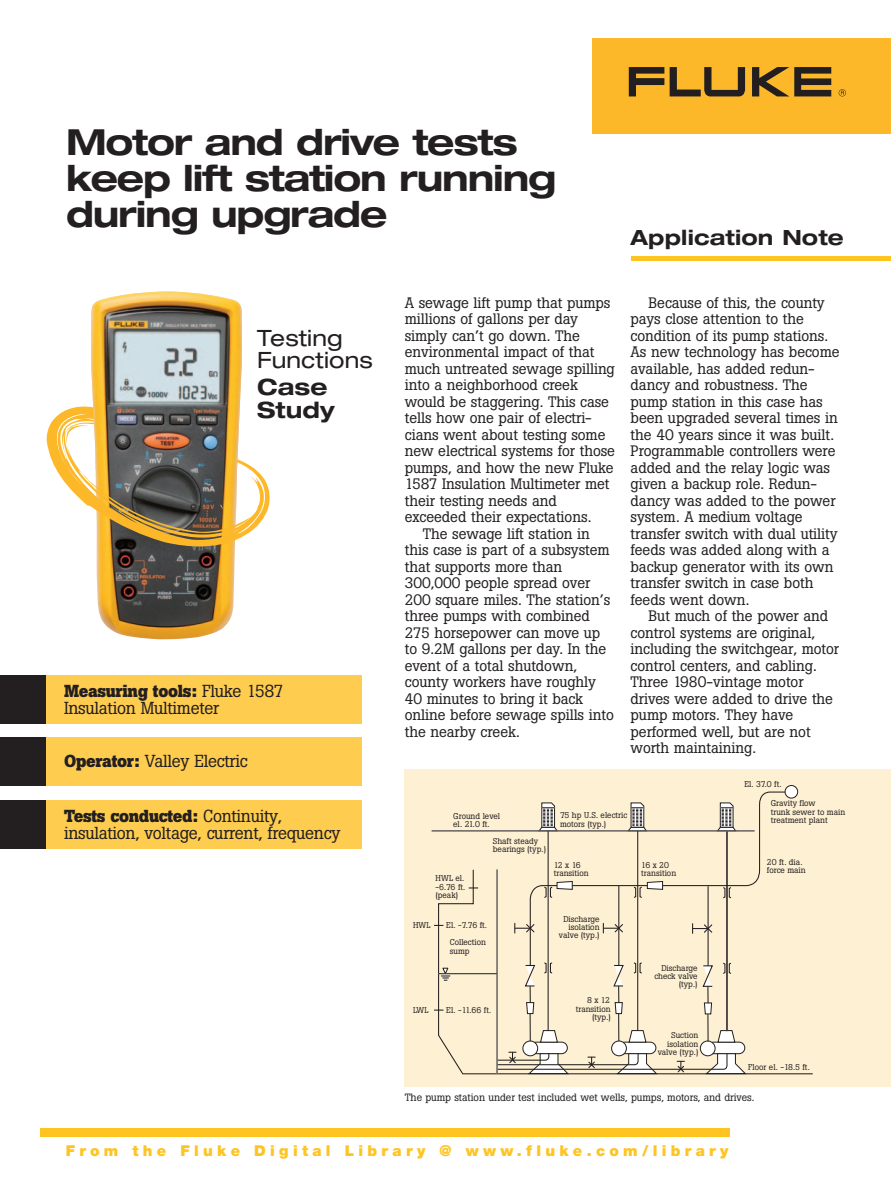
<style>
.page{position:relative;width:891px;height:1188px;background:#fff}
.page>*{position:absolute;margin:0;border:0;box-sizing:border-box;transform-origin:0 0}
.t1{font:700 expanded 36px/36px "Helvetica Neue";letter-spacing:-.035em;color:#231f20}
.t2{font:expanded 22.5px/22.5px "Helvetica Neue";letter-spacing:.005em;color:#231f20}
.t3{font:700 expanded 22.5px/22.5px "Helvetica Neue";letter-spacing:.01em;color:#231f20}
.t4{font:700 expanded 21px "Helvetica Neue";letter-spacing:.01em;color:#231f20}
.t5{font:17.25px/17.2px "Boton";letter-spacing:-.02em;color:#231f20}
.t6{font:15px/16.5px "Boton";letter-spacing:-.005em;color:#231f20}
.t7{font:900 15px "Helvetica Neue";letter-spacing:.285em;color:#fec422}
.t8{font:10.5px "Boton";letter-spacing:-.005em;color:#231f20}
.t9{font:8.4px/8.4px "Boton";color:#231f20}
.s1{font-weight:700}
</style>
<div class="page">
<div style="left:592px;top:38px;width:299px;height:95px;background:#fcb828"></div>
<svg style="left:629px;top:67px;width:35px;height:29px"></svg>
<svg style="left:752px;top:67px;width:79px;height:29px"></svg>
<svg style="left:670px;top:67px;width:75px;height:29px"></svg>
<svg style="left:839px;top:89px;width:7px;height:7px"></svg>
<div style="left:40px;top:1128px;width:690px;height:8px;background:#fec422"></div>
<div style="left:631px;top:256px;width:260px;height:5px;background:#fec422"></div>
<div style="left:0;top:737px;width:361px;height:48px;background:#fecc4e"></div>
<div style="left:0;top:737px;width:46px;height:48px;background:#231f20"></div>
<div style="left:0;top:675px;width:361px;height:49px;background:#fecc4e"></div>
<div style="left:0;top:675px;width:46px;height:49px;background:#231f20"></div>
<div style="left:0;top:800px;width:361px;height:49px;background:#fecc4e"></div>
<div style="left:0;top:800px;width:46px;height:49px;background:#231f20"></div>
<img style="left:96px;top:547px;width:139px;height:92px">
<svg style="left:47px;top:406px;width:222px;height:141px"></svg>
<img style="left:91px;top:291px;width:151px;height:219px">
<div style="left:405px;top:770px;width:486px;height:317px;background:#fef1d3"></div>
<hr style="left:432px;top:830px;width:323px;height:1px;background:#231f20">
<svg style="left:529px;top:791px;width:258px;height:78px"></svg>
<hr style="left:548px;top:831px;width:1px;height:200px;background:#231f20">
<hr style="left:637px;top:831px;width:1px;height:200px;background:#231f20">
<hr style="left:726px;top:831px;width:2px;height:200px;background:#231f20">
<svg style="left:438px;top:869px;width:375px;height:205px"></svg>
<hr style="left:497px;top:869px;width:1px;height:204px;background:#231f20">
<hr style="left:439px;top:973px;width:58px;height:1px;background:#231f20">
<svg style="left:497px;top:1052px;width:250px;height:22px"></svg>
<svg style="left:543px;top:881px;width:30px;height:18px"></svg>
<svg style="left:633px;top:881px;width:30px;height:18px"></svg>
<div style="left:785px;top:786px;width:13px;height:12px;background:#fff;border-radius:50%"></div>
<div style="left:785px;top:785px;width:13px;height:13px;border:1px solid #231f20;border-radius:50%"></div>
<h1 class="t1" style="left:66px;top:128px;width:492px">Motor and drive tests keep lift station running during upgrade</h1>
<h3 class="t4" style="left:631px;top:230px;width:215px">Application Note</h3>
<h2 class="t2" style="left:257px;top:329px;width:117px">Testing<br>Functions</h2>
<h2 class="t3" style="left:257px;top:378px;width:79px">Case<br>Study</h2>
<p class="t5" style="left:64px;top:684px;width:221px"><span class="s1">Measuring tools:</span> Fluke 1587<br>Insulation Multimeter</p>
<p class="t5" style="left:64px;top:754px;width:185px"><span class="s1">Operator:</span> Valley Electric</p>
<p class="t6" style="left:405px;top:296px;width:207px">A sewage lift pump that pumps</p>
<p class="t6" style="left:405px;top:312px;width:175px">millions of gallons per day</p>
<p class="t6" style="left:405px;top:329px;width:177px">simply can’t go down. The</p>
<p class="t6" style="left:405px;top:345px;width:191px">environmental impact of that</p>
<p class="t6" style="left:405px;top:362px;width:212px">much untreated sewage spilling</p>
<p class="t6" style="left:405px;top:378px;width:175px">into a neighborhood creek</p>
<p class="t6" style="left:405px;top:395px;width:206px">would be staggering. This case</p>
<p class="t6" style="left:405px;top:411px;width:189px">tells how one pair of electri-</p>
<p class="t6" style="left:405px;top:428px;width:202px">cians went about testing some</p>
<p class="t6" style="left:405px;top:444px;width:212px">new electrical systems for those</p>
<p class="t6" style="left:405px;top:461px;width:210px">pumps, and how the new Fluke</p>
<p class="t6" style="left:405px;top:477px;width:206px">1587 Insulation Multimeter met</p>
<p class="t6" style="left:405px;top:494px;width:154px">their testing needs and</p>
<p class="t6" style="left:405px;top:510px;width:188px">exceeded their expectations.</p>
<p class="t6" style="left:423px;top:527px;width:169px">The sewage lift station in</p>
<p class="t6" style="left:405px;top:543px;width:206px">this case is part of a subsystem</p>
<p class="t6" style="left:405px;top:560px;width:159px">that supports more than</p>
<p class="t6" style="left:405px;top:576px;width:187px">300,000 people spread over</p>
<p class="t6" style="left:405px;top:593px;width:207px">200 square miles. The station’s</p>
<p class="t6" style="left:405px;top:609px;width:187px">three pumps with combined</p>
<p class="t6" style="left:405px;top:626px;width:197px">275 horsepower can move up</p>
<p class="t6" style="left:405px;top:642px;width:203px">to 9.2M gallons per day. In the</p>
<p class="t6" style="left:405px;top:659px;width:174px">event of a total shutdown,</p>
<p class="t6" style="left:405px;top:675px;width:193px">county workers have roughly</p>
<p class="t6" style="left:405px;top:692px;width:180px">40 minutes to bring it back</p>
<p class="t6" style="left:405px;top:708px;width:211px">online before sewage spills into</p>
<p class="t6" style="left:405px;top:725px;width:117px">the nearby creek.</p>
<p class="t6" style="left:631px;top:296px;width:210px;text-indent:18px">Because of this, the county pays close attention to the condition of its pump stations.<br>As new technology has become available, has added redun&shy;dancy and robustness. The pump station in this case has been upgraded several times in the 40 years since it was built.<br>Programmable controllers were added and the relay logic was given a backup role. Redun&shy;dancy was added to the power system. A medium voltage transfer switch with dual utility feeds was added along with a backup generator with its own transfer switch in case both feeds went down.</p>
<p class="t6" style="left:631px;top:609px;width:210px;text-indent:18px">But much of the power and control systems are original, including the switchgear, motor control centers, and cabling.<br>Three 1980-vintage motor drives were added to drive the pump motors. They have performed well, but are not worth maintaining.</p>
<p class="t5" style="left:64px;top:809px;width:278px"><span class="s1">Tests conducted:</span> Continuity, insulation, voltage, current, frequency</p>
<p class="t9" style="left:453px;top:812px;width:48px">Ground level el. 21.0 ft.</p>
<p class="t9" style="left:435px;top:875px;width:31px;text-align:justify">HWL el. -6.76 ft. (peak)</p>
<p class="t9" style="left:493px;top:837px;width:55px">Shaft steady bearings (typ.)</p>
<p class="t9" style="left:413px;top:921px;width:19px">HWL</p>
<p class="t9" style="left:446px;top:921px;width:42px">El. -7.76 ft.</p>
<p class="t9" style="left:450px;top:939px;width:38px">Collection sump</p>
<p class="t9" style="left:413px;top:1007px;width:17px">LWL</p>
<p class="t9" style="left:446px;top:1007px;width:46px">El. -11.66 ft.</p>
<p class="t9" style="left:560px;top:812px;width:69px">75 hp U.S. electric motors (typ.)</p>
<p class="t9" style="left:554px;top:862px;width:37px">12 x 16 transition</p>
<p class="t9" style="left:641px;top:862px;width:37px">16 x 20 transition</p>
<p class="t9" style="left:559px;top:915px;width:42px;text-align:right">Discharge isolation valve (typ.)</p>
<p class="t9" style="left:576px;top:997px;width:37px;text-align:right">8 x 12 transition (typ.)</p>
<p class="t9" style="left:654px;top:964px;width:45px;text-align:right">Discharge check valve (typ.)</p>
<p class="t9" style="left:658px;top:1032px;width:42px;text-align:right">Suction isolation valve (typ.)</p>
<p class="t9" style="left:744px;top:781px;width:39px">El. 37.0 ft.</p>
<p class="t9" style="left:771px;top:800px;width:76px">Gravity flow<br>trunk sewer to main treatment plant</p>
<p class="t9" style="left:767px;top:859px;width:40px">20 ft. dia. force main</p>
<p class="t9" style="left:748px;top:1063px;width:63px">Floor el. -18.5 ft.</p>
<p class="t8" style="left:405px;top:1094px;width:351px">The pump station under test included wet wells, pumps, motors, and drives.</p>
<p class="t7" style="left:66px;top:1145px;width:664px">From the Fluke Digital Library @ www.fluke.com/library</p>
</div>
